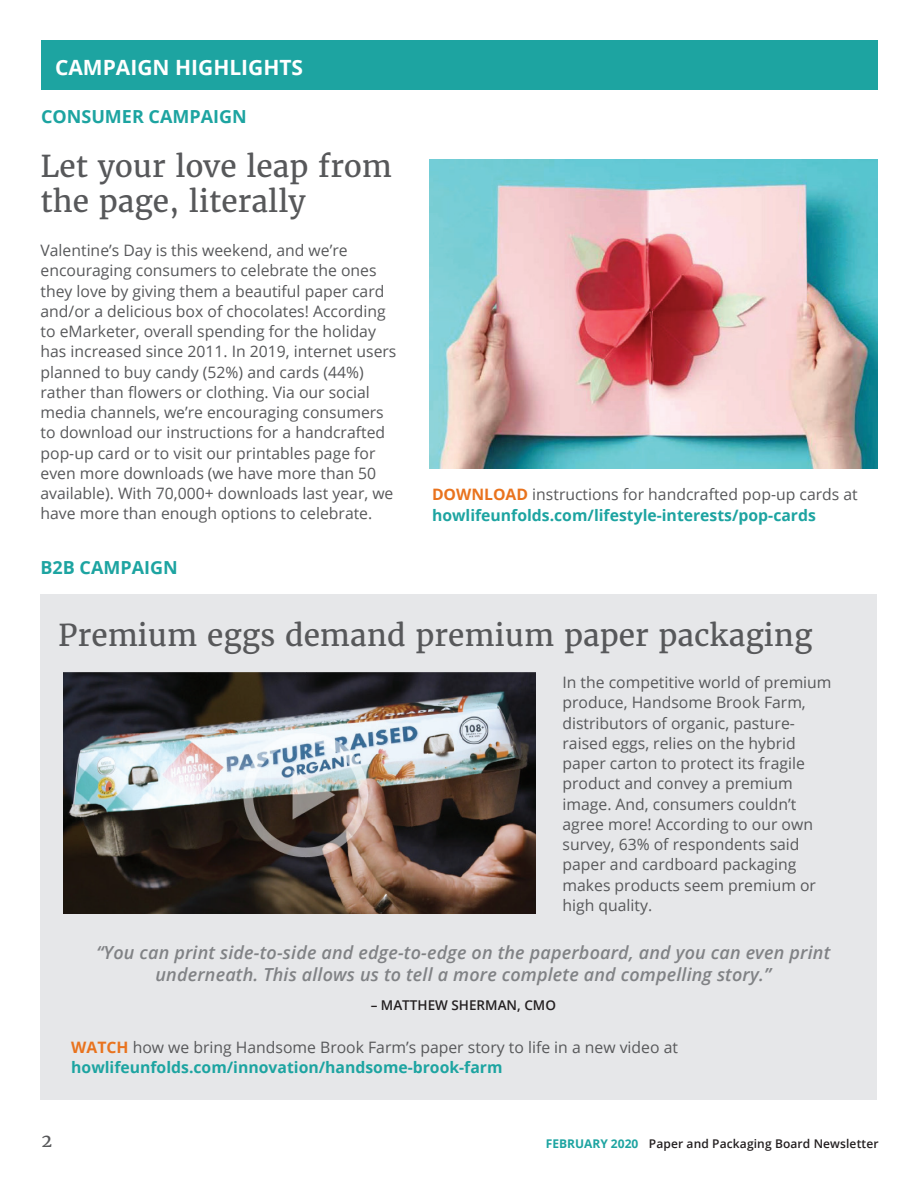
<style>
.page{position:relative;width:918px;height:1188px;background:#fff}
.page>*{position:absolute;margin:0;border:0;box-sizing:border-box;transform-origin:0 0}
.t1{font:30px/34.5px "Merriweather";color:#57585a}
.t2{font:700 21px "Open Sans";color:#fff}
.t3{font:italic 600 18px/22.5px "Open Sans";letter-spacing:.01em;color:#808285;text-align:center}
.t4{font:700 18px "Open Sans";color:#1da4a1}
.t5{font:18px "Merriweather";color:#57585a}
.t6{font:15.75px/20.2px "Open Sans";color:#57585a}
.t7{font:700 15.75px/20.2px "Open Sans";color:#1da4a1}
.t8{font:600 13.5px "Open Sans";color:#231f20}
.t9{font:600 12px "Open Sans";letter-spacing:.01em;color:#231f20}
.s1{color:#e9731e}
.s2{font-weight:400;color:#57585a}
.s3{font-weight:700;color:#e9731e}
.s4{font-weight:700;color:#1da4a1}
</style>
<div class="page">
<div style="left:40px;top:594px;width:838px;height:505px;background:#e6e7e9"></div>
<div style="left:42px;top:40px;width:836px;height:50px;background:#1da4a1"></div>
<img style="left:430px;top:159px;width:448px;height:309px">
<img style="left:63px;top:672px;width:472px;height:242px">
<h2 class="t2" style="left:55px;top:52px;width:250px">CAMPAIGN HIGHLIGHTS</h2>
<p class="t4" style="left:41px;top:104px;width:207px">CONSUMER CAMPAIGN</p>
<h1 class="t1" style="left:40px;top:150px;width:353px">Let your love leap from the page, literally</h1>
<p class="t6" style="left:40px;top:240px;width:357px">Valentine’s Day is this weekend, and we’re encouraging consumers to celebrate the ones they love by giving them a beautiful paper card and/or a delicious box of chocolates! According to eMarketer, overall spending for the holiday has increased since 2011. In 2019, internet users planned to buy candy (52%) and cards (44%) rather than flowers or clothing. Via our social media channels, we’re encouraging consumers to download our instructions for a handcrafted pop-up card or to visit our printables page for even more downloads (we have more than 50 available). With 70,000+ downloads last year, we have more than enough options to celebrate.</p>
<p class="t4" style="left:40px;top:555px;width:139px">B2B CAMPAIGN</p>
<p class="t7" style="left:432px;top:484px;width:427px"><span class="s1">DOWNLOAD</span> <span class="s2">instructions for handcrafted pop-up cards at </span>howlifeunfolds.com/lifestyle-interests/pop-cards</p>
<h1 class="t1" style="left:58px;top:618px;width:756px">Premium eggs demand premium paper packaging</h1>
<p class="t6" style="left:562px;top:672px;width:271px">In the competitive world of premium produce, Handsome Brook Farm, distributors of organic, pasture&shy;raised eggs, relies on the hybrid paper carton to protect its fragile product and convey a premium image. And, consumers couldn’t agree more! According to our own survey, 63% of respondents said paper and cardboard packaging makes products seem premium or high quality.</p>
<p class="t3" style="left:96px;top:941px;width:735px">“You can print side-to-side and edge-to-edge on the paperboard, and you can even print underneath. This allows us to tell a more complete and compelling story.”</p>
<p class="t8" style="left:371px;top:996px;width:187px">– MATTHEW SHERMAN, CMO</p>
<p class="t6" style="left:71px;top:1037px;width:608px"><span class="s3">WATCH</span> how we bring Handsome Brook Farm’s paper story to life in a new video at <span class="s4">howlifeunfolds.com/innovation/handsome-brook-farm</span></p>
<p class="t5" style="left:42px;top:1129px;width:12px">2</p>
<p class="t9" style="left:546px;top:1135px;width:334px"><span class="s4">FEBRUARY 2020</span> Paper and Packaging Board Newsletter</p>
</div>
